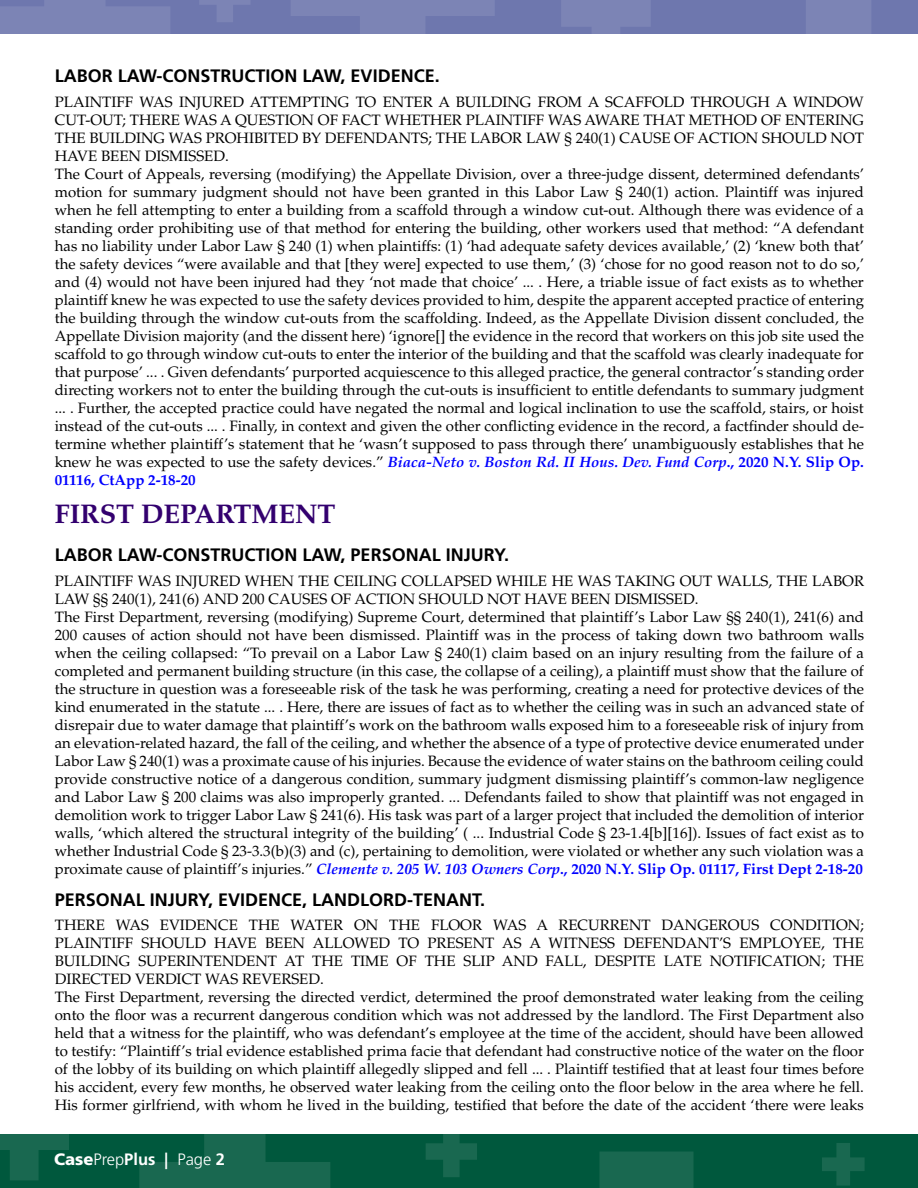
<style>
.page{position:relative;width:918px;height:1188px;background:#fff}
.page>*{position:absolute;margin:0;border:0;box-sizing:border-box;transform-origin:0 0}
.department{font:700 27px "Palatino";color:#33006f}
.area_of_law{font:700 18px "Frutiger";color:#000}
.t1{font:300 16.5px "Frutiger";color:#fff}
.Body_Copy{font:15px/18px "Palatino";color:#000;text-align:justify}
.s1{font-weight:700;font-style:italic;color:#00f}
.s2{font-weight:700;color:#00f}
.s3{font-weight:900}
.s4{font-weight:700}
</style>
<div class="page">
<div style="left:0;top:0;width:918px;height:33px;background:#6e77ae"></div>
<div style="left:0;top:1134px;width:918px;height:54px;background:#00583d"></div>
<svg style="left:291px;top:0;width:204px;height:34px"></svg>
<svg style="left:737px;top:0;width:181px;height:34px"></svg>
<div style="left:599px;top:1152px;width:95px;height:36px;background:#196850"></div>
<svg style="left:561px;top:0;width:90px;height:34px"></svg>
<svg style="left:0;top:1134px;width:69px;height:46px"></svg>
<svg style="left:199px;top:0;width:51px;height:22px"></svg>
<svg style="left:426px;top:1134px;width:51px;height:43px"></svg>
<svg style="left:822px;top:1143px;width:43px;height:43px"></svg>
<svg style="left:0;top:0;width:170px;height:34px"></svg>
<svg style="left:139px;top:1134px;width:191px;height:54px"></svg>
<p class="area_of_law" style="left:55px;top:65px;width:386px">LABOR LAW-CONSTRUCTION LAW, EVIDENCE.</p>
<p class="Body_Copy" style="left:55px;top:93px;width:811px">PLAINTIFF WAS INJURED ATTEMPTING TO ENTER A BUILDING FROM A SCAFFOLD THROUGH A WINDOW CUT-OUT; THERE WAS A QUESTION OF FACT WHETHER PLAINTIFF WAS AWARE THAT METHOD OF ENTERING THE BUILDING WAS PROHIBITED BY DEFENDANTS; THE LABOR LAW § 240(1) CAUSE OF ACTION SHOULD NOT HAVE BEEN DISMISSED.</p>
<p class="Body_Copy" style="left:55px;top:165px;width:811px">The Court of Appeals, reversing (modifying) the Appellate Division, over a three-judge dissent, determined defendants’ motion for summary judgment should not have been granted in this Labor Law § 240(1) action. Plaintiff was injured when he fell attempting to enter a building from a scaffold through a window cut-out. Although there was evidence of a standing order prohibiting use of that method for entering the building, other workers used that method: “A defendant has no liability under Labor Law § 240 (1) when plaintiffs: (1) ‘had adequate safety devices available,’ (2) ‘knew both that’ the safety devices “were available and that [they were] expected to use them,’ (3) ‘chose for no good reason not to do so,’ and (4) would not have been injured had they ‘not made that choice’ ... . Here, a triable issue of fact exists as to whether plaintiff knew he was expected to use the safety devices provided to him, despite the apparent accepted practice of entering the building through the window cut-outs from the scaffolding. Indeed, as the Appellate Division dissent concluded, the Appellate Division majority (and the dissent here) ‘ignore[] the evidence in the record that workers on this job site used the scaffold to go through window cut-outs to enter the interior of the building and that the scaffold was clearly inadequate for that purpose’ ... . Given defendants’ purported acquiescence to this alleged practice, the general contractor’s standing order directing workers not to enter the building through the cut-outs is insufficient to entitle defendants to summary judgment ... . Further, the accepted practice could have negated the normal and logical inclination to use the scaffold, stairs, or hoist instead of the cut-outs ... . Finally, in context and given the other conflicting evidence in the record, a factfinder should de&shy;termine whether plaintiff’s statement that he ‘wasn’t supposed to pass through there’ unambiguously establishes that he knew he was expected to use the safety devices.” <span class="s1">Biaca-Neto v. Boston Rd. II Hous. Dev. Fund Corp</span><span class="s2">., 2020 N.Y. Slip Op.<br>01116, CtApp 2-18-20</span></p>
<p class="department" style="left:55px;top:498px;width:282px">FIRST DEPARTMENT</p>
<p class="area_of_law" style="left:55px;top:545px;width:456px">LABOR LAW-CONSTRUCTION LAW, PERSONAL INJURY.</p>
<p class="Body_Copy" style="left:55px;top:572px;width:811px">PLAINTIFF WAS INJURED WHEN THE CEILING COLLAPSED WHILE HE WAS TAKING OUT WALLS, THE LABOR<br>LAW §§ 240(1), 241(6) AND 200 CAUSES OF ACTION SHOULD NOT HAVE BEEN DISMISSED.</p>
<p class="Body_Copy" style="left:55px;top:608px;width:811px">The First Department, reversing (modifying) Supreme Court, determined that plaintiff’s Labor Law §§ 240(1), 241(6) and 200 causes of action should not have been dismissed. Plaintiff was in the process of taking down two bathroom walls when the ceiling collapsed: “To prevail on a Labor Law § 240(1) claim based on an injury resulting from the failure of a completed and permanent building structure (in this case, the collapse of a ceiling), a plaintiff must show that the failure of the structure in question was a foreseeable risk of the task he was performing, creating a need for protective devices of the kind enumerated in the statute ... . Here, there are issues of fact as to whether the ceiling was in such an advanced state of disrepair due to water damage that plaintiff’s work on the bathroom walls exposed him to a foreseeable risk of injury from an elevation-related hazard, the fall of the ceiling, and whether the absence of a type of protective device enumerated under Labor Law § 240(1) was a proximate cause of his injuries. Because the evidence of water stains on the bathroom ceiling could provide constructive notice of a dangerous condition, summary judgment dismissing plaintiff’s common-law negligence and Labor Law § 200 claims was also improperly granted. ... Defendants failed to show that plaintiff was not engaged in demolition work to trigger Labor Law § 241(6). His task was part of a larger project that included the demolition of interior walls, ‘which altered the structural integrity of the building’ ( ... Industrial Code § 23-1.4[b][16]). Issues of fact exist as to whether Industrial Code § 23-3.3(b)(3) and (c), pertaining to demolition, were violated or whether any such violation was a proximate cause of plaintiff’s injuries.” <span class="s1">Clemente v. 205 W. 103 Owners Corp</span><span class="s2">., 2020 N.Y. Slip Op. 01117, First Dept 2-18-20</span></p>
<p class="area_of_law" style="left:55px;top:889px;width:432px">PERSONAL INJURY, EVIDENCE, LANDLORD-TENANT.</p>
<p class="Body_Copy" style="left:55px;top:917px;width:811px">THERE WAS EVIDENCE THE WATER ON THE FLOOR WAS A RECURRENT DANGEROUS CONDITION; PLAINTIFF SHOULD HAVE BEEN ALLOWED TO PRESENT AS A WITNESS DEFENDANT’S EMPLOYEE, THE BUILDING SUPERINTENDENT AT THE TIME OF THE SLIP AND FALL, DESPITE LATE NOTIFICATION; THE DIRECTED VERDICT WAS REVERSED.</p>
<p class="Body_Copy" style="left:55px;top:989px;width:811px">The First Department, reversing the directed verdict, determined the proof demonstrated water leaking from the ceiling onto the floor was a recurrent dangerous condition which was not addressed by the landlord. The First Department also held that a witness for the plaintiff, who was defendant’s employee at the time of the accident, should have been allowed to testify: “Plaintiff’s trial evidence established prima facie that defendant had constructive notice of the water on the floor of the lobby of its building on which plaintiff allegedly slipped and fell ... . Plaintiff testified that at least four times before his accident, every few months, he observed water leaking from the ceiling onto the floor below in the area where he fell.<br>His former girlfriend, with whom he lived in the building, testified that before the date of the accident ‘there were leaks</p>
<p class="t1" style="left:54px;top:1150px;width:173px"><span class="s3">Case</span>Prep<span class="s4">Plus |</span> Page <span class="s4">2</span></p>
</div>
